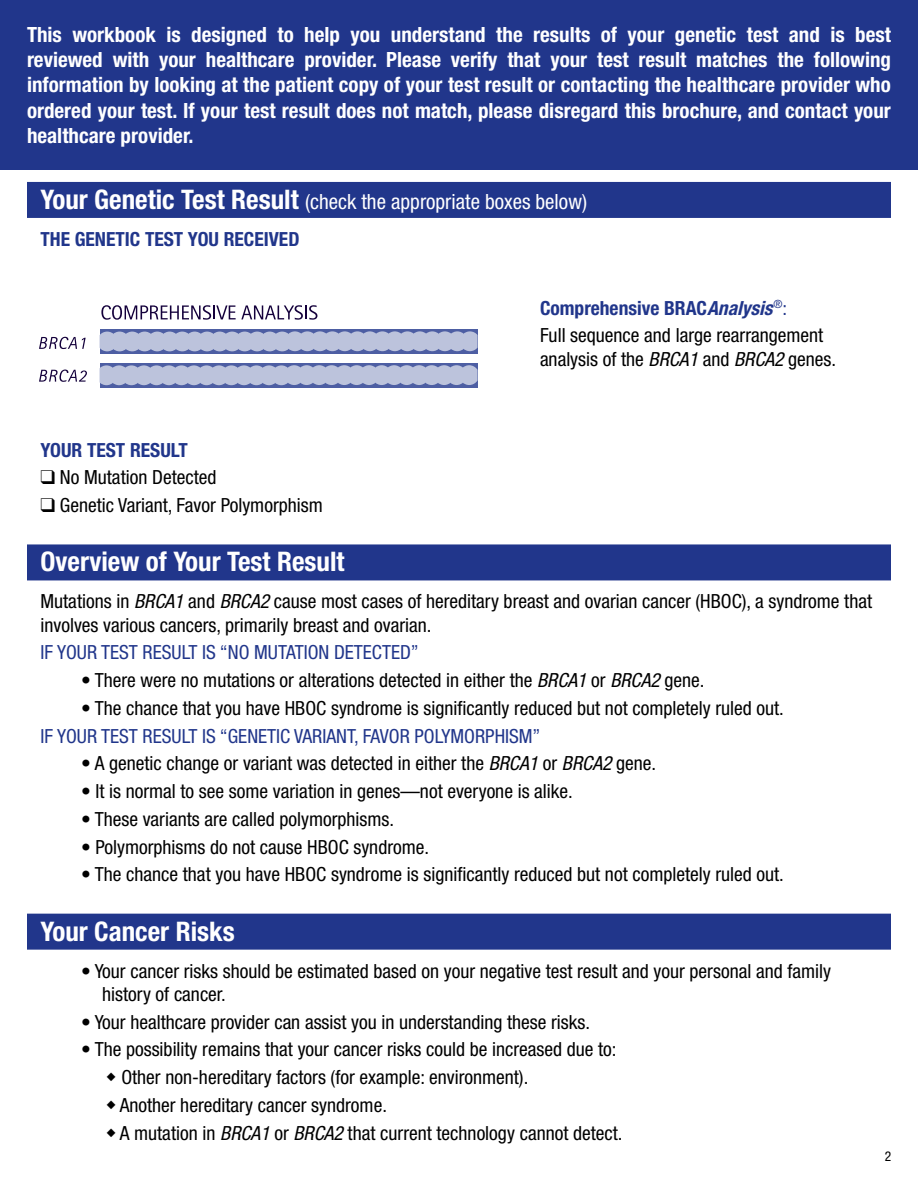
<style>
.page{position:relative;width:918px;height:1188px;background:#fff}
.page>*{position:absolute;margin:0;border:0;box-sizing:border-box;transform-origin:0 0}
.t1{font:700 condensed 27px "Helvetica Neue LT Std";color:#fff}
.t2{font:700 condensed 21px/25.2px "Helvetica Neue LT Std";color:#fff;text-align:justify}
.t3{font:condensed 21px "Helvetica Neue LT Std";color:#fff}
.t4{font:condensed 19.5px/23.4px "Helvetica Neue LT Std";color:#000}
.t5{font:condensed 19.5px "Helvetica Neue LT Std";color:#21368b}
.t6{font:700 condensed 19.5px "Helvetica Neue LT Std";color:#21368b}
.t7{font:condensed 13.5px "Helvetica Neue LT Std";color:#000}
.s1{font-weight:700;font-size:27px}
.s2{font-weight:700;color:#21368b}
.s3{font-weight:700;font-style:italic;color:#21368b}
.s4{color:#21368b}
.s5{font-style:italic}
</style>
<div class="page">
<div style="left:0;top:0;width:918px;height:170px;background:#21368b"></div>
<div style="left:27px;top:182px;width:864px;height:36px;background:#21368b"></div>
<div style="left:27px;top:544px;width:864px;height:36px;background:#21368b"></div>
<div style="left:27px;top:914px;width:864px;height:36px;background:#21368b"></div>
<svg style="left:100px;top:329px;width:378px;height:25px;background:#5464a6"></svg>
<div style="left:122px;top:332px;width:20px;height:19px;background:#bcc3dc;border-radius:50%"></div>
<div style="left:147px;top:332px;width:20px;height:19px;background:#bcc3dc;border-radius:50%"></div>
<div style="left:172px;top:332px;width:20px;height:19px;background:#bcc3dc;border-radius:50%"></div>
<div style="left:197px;top:332px;width:20px;height:19px;background:#bcc3dc;border-radius:50%"></div>
<div style="left:222px;top:332px;width:20px;height:19px;background:#bcc3dc;border-radius:50%"></div>
<div style="left:247px;top:332px;width:20px;height:19px;background:#bcc3dc;border-radius:50%"></div>
<div style="left:272px;top:332px;width:20px;height:19px;background:#bcc3dc;border-radius:50%"></div>
<div style="left:260px;top:332px;width:20px;height:19px;background:#bcc3dc;border-radius:50%"></div>
<div style="left:235px;top:332px;width:20px;height:19px;background:#bcc3dc;border-radius:50%"></div>
<div style="left:210px;top:332px;width:20px;height:19px;background:#bcc3dc;border-radius:50%"></div>
<div style="left:185px;top:332px;width:20px;height:19px;background:#bcc3dc;border-radius:50%"></div>
<div style="left:160px;top:332px;width:20px;height:19px;background:#bcc3dc;border-radius:50%"></div>
<div style="left:135px;top:332px;width:20px;height:19px;background:#bcc3dc;border-radius:50%"></div>
<div style="left:110px;top:332px;width:20px;height:19px;background:#bcc3dc;border-radius:50%"></div>
<div style="left:100px;top:363px;width:378px;height:25px;background:#4d5ea3"></div>
<svg style="left:101px;top:305px;width:216px;height:15px"></svg>
<svg style="left:39px;top:337px;width:47px;height:12px"></svg>
<svg style="left:39px;top:370px;width:48px;height:12px"></svg>
<div style="left:285px;top:331px;width:20px;height:20px;background:#bcc3dc;border-radius:50%"></div>
<div style="left:310px;top:331px;width:20px;height:20px;background:#bcc3dc;border-radius:50%"></div>
<div style="left:335px;top:331px;width:20px;height:20px;background:#bcc3dc;border-radius:50%"></div>
<div style="left:360px;top:331px;width:20px;height:20px;background:#bcc3dc;border-radius:50%"></div>
<div style="left:385px;top:331px;width:20px;height:20px;background:#bcc3dc;border-radius:50%"></div>
<div style="left:410px;top:331px;width:20px;height:20px;background:#bcc3dc;border-radius:50%"></div>
<div style="left:435px;top:331px;width:20px;height:20px;background:#bcc3dc;border-radius:50%"></div>
<div style="left:447px;top:331px;width:20px;height:20px;background:#bcc3dc;border-radius:50%"></div>
<div style="left:422px;top:331px;width:20px;height:20px;background:#bcc3dc;border-radius:50%"></div>
<div style="left:398px;top:331px;width:19px;height:20px;background:#bcc3dc;border-radius:50%"></div>
<div style="left:373px;top:331px;width:19px;height:20px;background:#bcc3dc;border-radius:50%"></div>
<div style="left:348px;top:331px;width:19px;height:20px;background:#bcc3dc;border-radius:50%"></div>
<div style="left:322px;top:331px;width:20px;height:20px;background:#bcc3dc;border-radius:50%"></div>
<div style="left:297px;top:331px;width:20px;height:20px;background:#bcc3dc;border-radius:50%"></div>
<div style="left:122px;top:365px;width:19px;height:20px;background:#bcc3dc;border-radius:50%"></div>
<div style="left:147px;top:365px;width:19px;height:20px;background:#bcc3dc;border-radius:50%"></div>
<div style="left:172px;top:365px;width:19px;height:20px;background:#bcc3dc;border-radius:50%"></div>
<div style="left:197px;top:365px;width:19px;height:20px;background:#bcc3dc;border-radius:50%"></div>
<div style="left:222px;top:365px;width:19px;height:20px;background:#bcc3dc;border-radius:50%"></div>
<div style="left:247px;top:365px;width:19px;height:20px;background:#bcc3dc;border-radius:50%"></div>
<div style="left:272px;top:365px;width:19px;height:20px;background:#bcc3dc;border-radius:50%"></div>
<div style="left:259px;top:365px;width:20px;height:20px;background:#bcc3dc;border-radius:50%"></div>
<div style="left:234px;top:365px;width:20px;height:20px;background:#bcc3dc;border-radius:50%"></div>
<div style="left:209px;top:365px;width:20px;height:20px;background:#bcc3dc;border-radius:50%"></div>
<div style="left:184px;top:365px;width:20px;height:20px;background:#bcc3dc;border-radius:50%"></div>
<div style="left:159px;top:365px;width:20px;height:20px;background:#bcc3dc;border-radius:50%"></div>
<div style="left:134px;top:365px;width:20px;height:20px;background:#bcc3dc;border-radius:50%"></div>
<div style="left:109px;top:365px;width:20px;height:20px;background:#bcc3dc;border-radius:50%"></div>
<div style="left:284px;top:365px;width:20px;height:20px;background:#bcc3dc;border-radius:50%"></div>
<div style="left:309px;top:365px;width:20px;height:20px;background:#bcc3dc;border-radius:50%"></div>
<div style="left:334px;top:365px;width:20px;height:20px;background:#bcc3dc;border-radius:50%"></div>
<div style="left:359px;top:365px;width:20px;height:20px;background:#bcc3dc;border-radius:50%"></div>
<div style="left:384px;top:365px;width:20px;height:20px;background:#bcc3dc;border-radius:50%"></div>
<div style="left:409px;top:365px;width:20px;height:20px;background:#bcc3dc;border-radius:50%"></div>
<div style="left:434px;top:365px;width:20px;height:20px;background:#bcc3dc;border-radius:50%"></div>
<div style="left:447px;top:365px;width:19px;height:20px;background:#bcc3dc;border-radius:50%"></div>
<div style="left:422px;top:365px;width:20px;height:20px;background:#bcc3dc;border-radius:50%"></div>
<div style="left:397px;top:365px;width:20px;height:20px;background:#bcc3dc;border-radius:50%"></div>
<div style="left:372px;top:365px;width:20px;height:20px;background:#bcc3dc;border-radius:50%"></div>
<div style="left:347px;top:365px;width:20px;height:20px;background:#bcc3dc;border-radius:50%"></div>
<div style="left:322px;top:365px;width:20px;height:20px;background:#bcc3dc;border-radius:50%"></div>
<div style="left:297px;top:365px;width:20px;height:20px;background:#bcc3dc;border-radius:50%"></div>
<svg style="left:100px;top:332px;width:17px;height:19px"></svg>
<svg style="left:100px;top:365px;width:16px;height:20px"></svg>
<svg style="left:460px;top:331px;width:18px;height:20px"></svg>
<svg style="left:459px;top:365px;width:19px;height:20px"></svg>
<p class="t2" style="left:27px;top:22px;width:866px">This workbook is designed to help you understand the results of your genetic test and is best reviewed with your healthcare provider. Please verify that your test result matches the following information by looking at the patient copy of your test result or contacting the healthcare provider who ordered your test. If your test result does not match, please disregard this brochure, and contact your healthcare provider.</p>
<p class="t3" style="left:40px;top:189px;width:548px"><span class="s1">Your Genetic Test Result</span> (check the appropriate boxes below)</p>
<p class="t6" style="left:40px;top:227px;width:261px">THE GENETIC TEST YOU RECEIVED</p>
<p class="t4" style="left:540px;top:294px;width:285px;line-height:27.8px"><span class="s2">Comprehensive BRAC</span><span class="s3">Analysis</span><sup>®</sup><span class="s4">:<br></span>Full sequence and large rearrangement</p>
<p class="t4" style="left:540px;top:347px;width:298px">analysis of the <span class="s5">BRCA1</span> and <span class="s5">BRCA2</span> genes.</p>
<p class="t6" style="left:41px;top:438px;width:149px">YOUR TEST RESULT</p>
<p class="t4" style="left:41px;top:466px;width:177px">❑ No Mutation Detected</p>
<p class="t4" style="left:41px;top:493px;width:284px">❑ Genetic Variant, Favor Polymorphism</p>
<h1 class="t1" style="left:40px;top:546px;width:306px">Overview of Your Test Result</h1>
<p class="t4" style="left:40px;top:590px;width:833px">Mutations in <span class="s5">BRCA1</span> and <span class="s5">BRCA2</span> cause most cases of hereditary breast and ovarian cancer (HBOC), a syndrome that involves various cancers, primarily breast and ovarian.</p>
<p class="t5" style="left:40px;top:641px;width:380px">IF YOUR TEST RESULT IS “NO MUTATION DETECTED”</p>
<p class="t4" style="left:81px;top:669px;width:625px">• There were no mutations or alterations detected in either the <span class="s5">BRCA1</span> or <span class="s5">BRCA2</span> gene.</p>
<p class="t4" style="left:81px;top:696px;width:704px">• The chance that you have HBOC syndrome is significantly reduced but not completely ruled out.</p>
<p class="t5" style="left:40px;top:725px;width:502px">IF YOUR TEST RESULT IS “GENETIC VARIANT, FAVOR POLYMORPHISM”</p>
<p class="t4" style="left:81px;top:752px;width:577px">• A genetic change or variant was detected in either the <span class="s5">BRCA1</span> or <span class="s5">BRCA2</span> gene.</p>
<p class="t4" style="left:81px;top:779px;width:493px">• It is normal to see some variation in genes—not everyone is alike.</p>
<p class="t4" style="left:81px;top:807px;width:315px">• These variants are called polymorphisms.</p>
<p class="t4" style="left:81px;top:835px;width:350px">• Polymorphisms do not cause HBOC syndrome.</p>
<p class="t4" style="left:81px;top:863px;width:704px">• The chance that you have HBOC syndrome is significantly reduced but not completely ruled out.</p>
<h1 class="t1" style="left:40px;top:915px;width:196px">Your Cancer Risks</h1>
<p class="t4" style="left:102px;top:959px;width:730px;text-indent:-21px">• Your cancer risks should be estimated based on your negative test result and your personal and family history of cancer.</p>
<p class="t4" style="left:81px;top:1010px;width:511px">• Your healthcare provider can assist you in understanding these risks.</p>
<p class="t4" style="left:81px;top:1038px;width:537px">• The possibility remains that your cancer risks could be increased due to:</p>
<p class="t4" style="left:106px;top:1065px;width:423px">◆ Other non-hereditary factors (for example: environment).</p>
<p class="t4" style="left:106px;top:1093px;width:282px">◆ Another hereditary cancer syndrome.</p>
<p class="t4" style="left:106px;top:1121px;width:518px">◆ A mutation in <span class="s5">BRCA1</span> or <span class="s5">BRCA2</span> that current technology cannot detect.</p>
<p class="t7" style="left:885px;top:1149px;width:8px">2</p>
</div>
